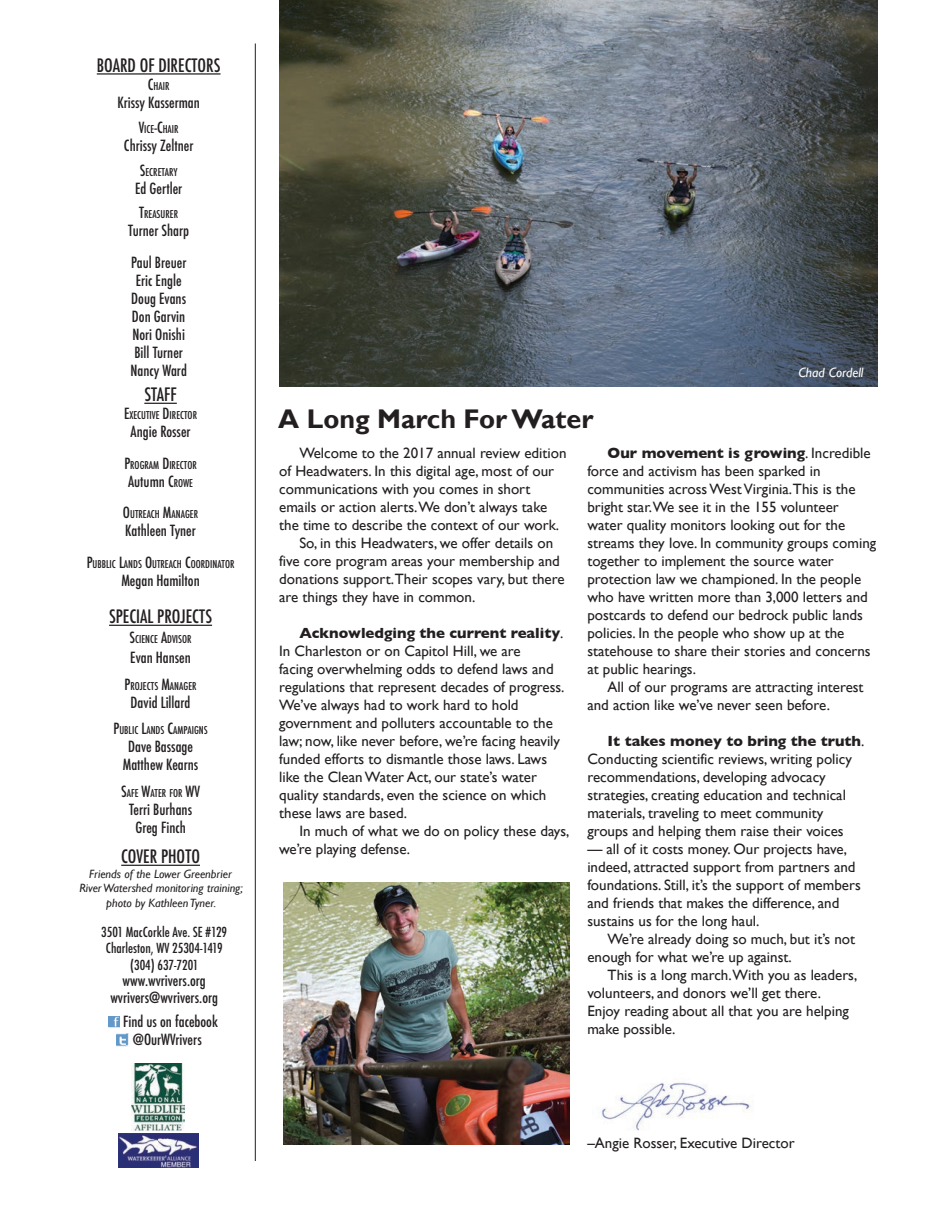
<style>
.page{position:relative;width:945px;height:1215px;background:#fff}
.page>*{position:absolute;margin:0;border:0;box-sizing:border-box;transform-origin:0 0}
.t1{font:700 27px "Gill Sans";color:#231f20}
.t2{font:500 condensed 18px "Futura";color:#231f20}
.t3{font:15px/18px "Gill Sans";color:#231f20}
.t4{font:500 condensed 15px/18px "Futura";color:#231f20;text-align:center}
.t5{font:15px "Gill Sans";color:#231f20}
.t6{font:500 condensed 13.5px/16.2px "Futura";color:#231f20;text-align:center}
.t7{font:italic 13.5px "Gill Sans";color:#fff}
.t8{font:italic 12px/14.4px "Gill Sans";color:#231f20;text-align:center}
.t9{font:500 condensed 10.5px "Futura";color:#231f20}
.s1{font-size:15px}
.s2{font-style:inherit}
.s3{font-size:10.5px}
.s4{font-weight:700}
</style>
<div class="page">
<img style="left:279px;top:0;width:599px;height:386px">
<hr style="left:144px;top:403px;width:33px;height:1px;background:#231f20">
<hr style="left:109px;top:625px;width:103px;height:1px;background:#231f20">
<hr style="left:121px;top:865px;width:79px;height:1px;background:#231f20">
<hr style="left:97px;top:73px;width:124px;height:2px;background:#231f20">
<hr style="left:255px;top:44px;width:1px;height:1117px;background:#231f20">
<svg style="left:108px;top:1016px;width:11px;height:11px"></svg>
<img style="left:132px;top:1063px;width:53px;height:68px">
<img style="left:119px;top:1134px;width:79px;height:33px">
<img style="left:116px;top:1033px;width:12px;height:14px">
<img style="left:601px;top:1083px;width:151px;height:48px">
<img style="left:284px;top:883px;width:285px;height:262px">
<p class="t2" style="left:97px;top:54px;width:125px">BOARD OF DIRECTORS</p>
<p class="t9" style="left:148px;top:79px;width:23px"><span class="s1">C</span>HAIR</p>
<p class="t4" style="left:117px;top:94px;width:84px">Krissy Kasserman</p>
<p class="t9" style="left:139px;top:122px;width:41px"><span class="s1">V</span>ICE<span class="s1">-C</span>HAIR</p>
<p class="t4" style="left:124px;top:136px;width:71px">Chrissy Zeltner</p>
<p class="t9" style="left:140px;top:165px;width:39px"><span class="s1">S</span>ECRETARY</p>
<p class="t4" style="left:135px;top:179px;width:49px">Ed Gertler</p>
<p class="t9" style="left:139px;top:208px;width:40px"><span class="s1">T</span>REASURER</p>
<p class="t4" style="left:128px;top:215px;width:62px;line-height:31.5px;text-align:left">Turner Sharp<br>Paul Breuer</p>
<p class="t4" style="left:130px;top:271px;width:58px">Eric Engle<br>Doug Evans<br>Don Garvin<br>Nori Onishi<br>Bill Turner<br>Nancy Ward</p>
<p class="t2" style="left:144px;top:383px;width:34px">STAFF</p>
<p class="t9" style="left:124px;top:409px;width:75px"><span class="s1">E</span>XECUTIVE <span class="s1">D</span>IRECTOR</p>
<p class="t4" style="left:131px;top:423px;width:61px">Angie Rosser</p>
<p class="t9" style="left:124px;top:458px;width:74px"><span class="s1">P</span>ROGRAM <span class="s1">D</span>IRECTOR</p>
<p class="t4" style="left:128px;top:472px;width:67px"><span class="s2">A</span>utumn <span class="s2">C</span><span class="s3">ROWE</span></p>
<p class="t9" style="left:123px;top:508px;width:77px"><span class="s1">O</span>UTREACH <span class="s1">M</span>ANAGER</p>
<p class="t4" style="left:125px;top:522px;width:72px">Kathleen Tyner</p>
<p class="t9" style="left:87px;top:557px;width:149px"><span class="s1">P</span>UBBLIC <span class="s1">L</span>ANDS <span class="s1">O</span>UTREACH <span class="s1">C</span>OORDINATOR</p>
<p class="t4" style="left:121px;top:571px;width:80px">Megan Hamilton</p>
<p class="t2" style="left:109px;top:605px;width:105px">SPECIAL PROJECTS</p>
<p class="t9" style="left:130px;top:633px;width:64px"><span class="s1">S</span>CIENCE <span class="s1">A</span>DVISOR</p>
<p class="t4" style="left:130px;top:648px;width:62px">Evan Hansen</p>
<p class="t9" style="left:125px;top:679px;width:74px"><span class="s1">P</span>ROJECTS <span class="s1">M</span>ANAGER</p>
<p class="t4" style="left:131px;top:693px;width:61px">David Lillard</p>
<p class="t9" style="left:113px;top:723px;width:96px"><span class="s1">P</span>UBLIC <span class="s1">L</span>ANDS <span class="s1">C</span>AMPAIGNS</p>
<p class="t4" style="left:123px;top:738px;width:77px">Dave Bassage<br>Matthew Kearns</p>
<p class="t9" style="left:121px;top:786px;width:80px"><span class="s1">S</span>AFE <span class="s1">W</span>ATER FOR <span class="s1">WV</span></p>
<p class="t4" style="left:129px;top:800px;width:64px">Terri Burhans<br>Greg Finch</p>
<p class="t2" style="left:121px;top:845px;width:80px">COVER PHOTO</p>
<p class="t8" style="left:80px;top:867px;width:165px">Friends of the Lower Greenbrier<br>River Watershed monitoring training; photo by Kathleen Tyner.</p>
<p class="t6" style="left:101px;top:924px;width:127px">3501 MacCorkle Ave. SE #129<br>Charleston, WV 25304-1419 (304) 637-7201</p>
<p class="t4" style="left:110px;top:972px;width:109px;line-height:16.5px">www.wvrivers.org wvrivers@wvrivers.org</p>
<p class="t4" style="left:123px;top:1013px;width:96px">Find us on facebook @OurWVrivers</p>
<h1 class="t1" style="left:278px;top:403px;width:317px">A Long March For Water</h1>
<p class="t7" style="left:799px;top:365px;width:66px">Chad Cordell</p>
<p class="t3" style="left:299px;top:444px;width:269px">Welcome to the 2017 annual review edition</p>
<p class="t3" style="left:279px;top:462px;width:276px">of Headwaters. In this digital age, most of our</p>
<p class="t3" style="left:279px;top:480px;width:253px">communications with you comes in short</p>
<p class="t3" style="left:279px;top:498px;width:270px">emails or action alerts.We don’t always take</p>
<p class="t3" style="left:279px;top:516px;width:282px">the time to describe the context of our work.</p>
<p class="t3" style="left:299px;top:534px;width:255px">So, in this Headwaters, we offer details on</p>
<p class="t3" style="left:279px;top:552px;width:282px">five core program areas your membership and</p>
<p class="t3" style="left:279px;top:570px;width:287px">donations support.Their scopes vary, but there</p>
<p class="t3" style="left:279px;top:588px;width:198px">are things they have in common.</p>
<p class="t3" style="left:279px;top:624px;width:287px;text-indent:20px"><span class="s4">Acknowledging the current reality</span>.<br>In Charleston or on Capitol Hill, we are<br>facing overwhelming odds to defend laws and regulations that represent decades of progress.<br>We’ve always had to work hard to hold government and polluters accountable to the law; now, like never before, we’re facing heavily funded efforts to dismantle those laws. Laws like the Clean Water Act, our state’s water quality standards, even the science on which these laws are based.</p>
<p class="t3" style="left:279px;top:822px;width:292px;text-indent:20px">In much of what we do on policy these days, we’re playing defense.</p>
<p class="t3" style="left:587px;top:444px;width:290px;text-indent:20px"><span class="s4">Our movement is growing</span>. Incredible force and activism has been sparked in communities across West Virginia.This is the bright star.We see it in the 155 volunteer water quality monitors looking out for the streams they love. In community groups coming together to implement the source water protection law we championed. In the people who have written more than 3,000 letters and postcards to defend our bedrock public lands policies. In the people who show up at the statehouse to share their stories and concerns at public hearings.</p>
<p class="t3" style="left:587px;top:678px;width:278px;text-indent:20px">All of our programs are attracting interest and action like we’ve never seen before.</p>
<p class="t3" style="left:587px;top:732px;width:279px;text-indent:20px"><span class="s4">It takes money to bring the truth</span>.<br>Conducting scientific reviews, writing policy recommendations, developing advocacy strategies, creating education and technical materials, traveling to meet community groups and helping them raise their voices</p>
<p class="t3" style="left:587px;top:840px;width:275px">— all of it costs money. Our projects have, indeed, attracted support from partners and foundations. Still, it’s the support of members and friends that makes the difference, and sustains us for the long haul.</p>
<p class="t3" style="left:587px;top:930px;width:269px;text-indent:20px">We’re already doing so much, but it’s not enough for what we’re up against.</p>
<p class="t3" style="left:587px;top:966px;width:272px;text-indent:20px">This is a long march.With you as leaders, volunteers, and donors we’ll get there.<br>Enjoy reading about all that you are helping make possible .</p>
<p class="t5" style="left:587px;top:1134px;width:209px">–Angie Rosser, Executive Director</p>
</div>
